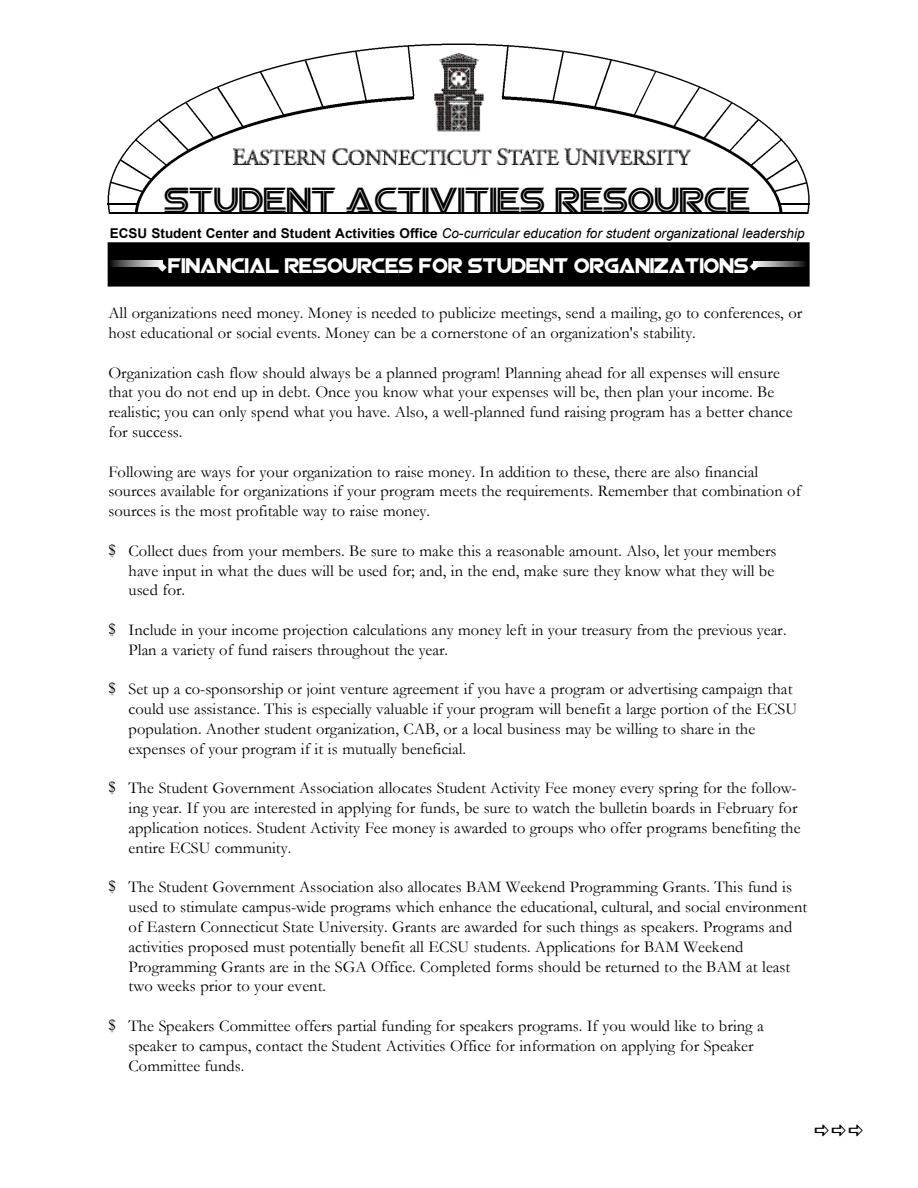
<style>
.page{position:relative;width:918px;height:1188px;background:#fff}
.page>*{position:absolute;margin:0;border:0;box-sizing:border-box;transform-origin:0 0}
.t1{font:36px "Viper Squadron";color:#000}
.t2{font:21px "Viper Squadron Solid";color:#fff}
.t3{font:16.5px/19.8px "Garamond";color:#000}
.t4{font:italic 13.5px "Arial";color:#000}
.s1{font-weight:700;font-style:normal}
</style>
<div class="page">
<svg style="left:135px;top:192px;width:648px;height:21px"></svg>
<hr style="left:109px;top:213px;width:699px;height:1px;background:#000">
<img style="left:234px;top:53px;width:457px;height:112px">
<hr style="left:108px;top:204px;width:30px;height:1px;background:#000">
<svg style="left:110px;top:87px;width:134px;height:106px"></svg>
<svg style="left:260px;top:72px;width:24px;height:44px"></svg>
<svg style="left:305px;top:60px;width:19px;height:48px"></svg>
<svg style="left:355px;top:51px;width:12px;height:50px"></svg>
<svg style="left:408px;top:46px;width:6px;height:50px"></svg>
<svg style="left:502px;top:46px;width:7px;height:52px"></svg>
<svg style="left:552px;top:51px;width:12px;height:51px"></svg>
<svg style="left:594px;top:60px;width:18px;height:49px"></svg>
<svg style="left:634px;top:71px;width:22px;height:45px"></svg>
<hr style="left:779px;top:204px;width:31px;height:1px;background:#000">
<svg style="left:673px;top:87px;width:133px;height:105px"></svg>
<div style="left:108px;top:242px;width:702px;height:45px;background:#000"></div>
<h1 class="t1" style="left:165px;top:184px;width:588px">STUDENT ACTIVITIES RESOURCE</h1>
<p class="t4" style="left:110px;top:226px;width:696px"><span class="s1">ECSU Student Center and Student Activities Office</span> Co-curricular education for student organizational leadership</p>
<p class="t2" style="left:168px;top:256px;width:582px">FINANCIAL RESOURCES FOR STUDENT ORGANIZATIONS</p>
<p class="t3" style="left:108px;top:303px;width:695px">All organizations need money. Money is needed to publicize meetings, send a mailing, go to conferences, or host educational or social events. Money can be a cornerstone of an organization's stability.</p>
<p class="t3" style="left:108px;top:363px;width:686px">Organization cash flow should always be a planned program! Planning ahead for all expenses will ensure that you do not end up in debt. Once you know what your expenses will be, then plan your income. Be realistic; you can only spend what you have. Also, a well-planned fund raising program has a better chance for success.</p>
<p class="t3" style="left:108px;top:462px;width:694px">Following are ways for your organization to raise money. In addition to these, there are also financial sources available for organizations if your program meets the requirements. Remember that combination of sources is the most profitable way to raise money.</p>
<p class="t3" style="left:129px;top:541px;width:650px">Collect dues from your members. Be sure to make this a reasonable amount. Also, let your members have input in what the dues will be used for; and, in the end, make sure they know what they will be used for.</p>
<p class="t3" style="left:129px;top:620px;width:660px">Include in your income projection calculations any money left in your treasury from the previous year.<br>Plan a variety of fund raisers throughout the year.</p>
<p class="t3" style="left:129px;top:680px;width:670px">Set up a co-sponsorship or joint venture agreement if you have a program or advertising campaign that could use assistance. This is especially valuable if your program will benefit a large portion of the ECSU population. Another student organization, CAB, or a local business may be willing to share in the expenses of your program if it is mutually beneficial.</p>
<p class="t3" style="left:129px;top:779px;width:674px">The Student Government Association allocates Student Activity Fee money every spring for the follow&shy;ing year. If you are interested in applying for funds, be sure to watch the bulletin boards in February for application notices. Student Activity Fee money is awarded to groups who offer programs benefiting the entire ECSU community.</p>
<p class="t3" style="left:129px;top:878px;width:680px">The Student Government Association also allocates BAM Weekend Programming Grants. This fund is used to stimulate campus-wide programs which enhance the educational, cultural, and social environment of Eastern Connecticut State University. Grants are awarded for such things as speakers. Programs and activities proposed must potentially benefit all ECSU students. Applications for BAM Weekend Programming Grants are in the SGA Office. Completed forms should be returned to the BAM at least two weeks prior to your event.</p>
<p class="t3" style="left:129px;top:1016px;width:637px">The Speakers Committee offers partial funding for speakers programs. If you would like to bring a speaker to campus, contact the Student Activities Office for information on applying for Speaker<br>Committee funds.</p>
<p class="t3" style="left:108px;top:540px;width:9px">$</p>
<p class="t3" style="left:108px;top:619px;width:9px">$</p>
<p class="t3" style="left:108px;top:679px;width:9px">$</p>
<p class="t3" style="left:108px;top:778px;width:9px">$</p>
<p class="t3" style="left:108px;top:877px;width:9px">$</p>
<p class="t3" style="left:108px;top:1015px;width:9px">$</p>
</div>
